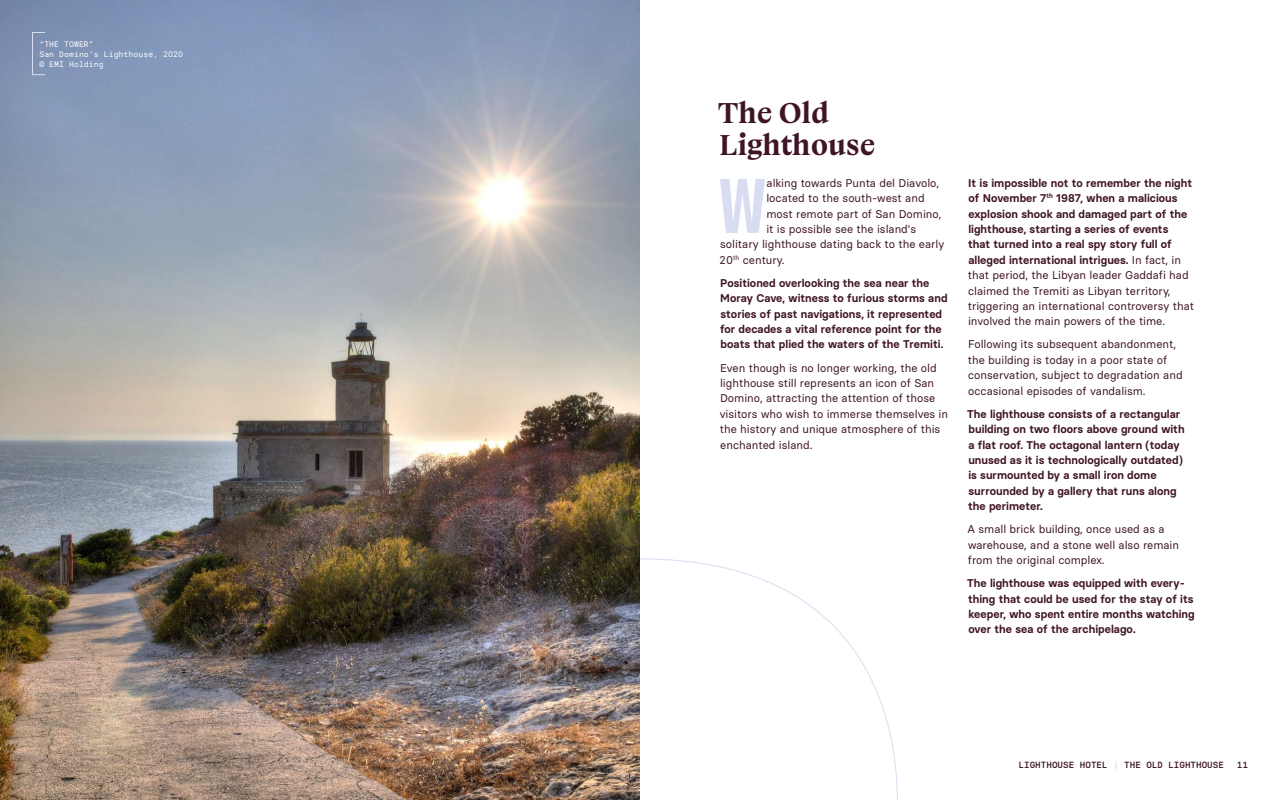
<style>
.page{position:relative;width:1280px;height:800px;background:#fff}
.page>*{position:absolute;margin:0;border:0;box-sizing:border-box;transform-origin:0 0}
.t1{font:600 77.2px "Basier Square Mono";color:#d9ddf1}
.t2{font:700 30.7px/31.9px "Boogy Brut";color:#3f1427}
.t3{font:600 11.2px/15.4px "Basier Square";letter-spacing:.005em;color:#3f1427}
.t4{font:11.2px/15.4px "Basier Square";color:#3f1427}
.t5{font:500 9px "Basier Square Mono";color:#3f1427}
.t6{font:8px/10px "Basier Square Mono";color:#fff}
.s1{font-weight:400}
.s2{color:#d9ddf1}
</style>
<div class="page">
<img style="left:0;top:0;width:640px;height:800px">
<div style="left:32px;top:32px;width:13px;height:43px;border:1px solid #d9ddf1"></div>
<svg style="left:639px;top:558px;width:259px;height:242px"></svg>
<p class="t6" style="left:39px;top:39px;width:145px">“THE TOWER”<br>San Domino's Lighthouse, 2020 © EMI Holding</p>
<h2 class="t2" style="left:717px;top:97px;width:160px">The Old<br>Lighthouse</h2>
<h1 class="t1" style="left:719px;top:158px;width:49px">W</h1>
<p class="t4" style="left:767px;top:175px;width:174px">alking towards Punta del Diavolo,</p>
<p class="t4" style="left:766px;top:190px;width:160px">located to the south-west and</p>
<p class="t4" style="left:766px;top:206px;width:176px">most remote part of San Domino,</p>
<p class="t4" style="left:766px;top:221px;width:151px">it is possible see the island's</p>
<p class="t4" style="left:720px;top:237px;width:226px">solitary lighthouse dating back to the early</p>
<p class="t4" style="left:720px;top:252px;width:66px">20<sup>th</sup> century.</p>
<p class="t3" style="left:720px;top:275px;width:229px">Positioned overlooking the sea near the Moray Cave, witness to furious storms and stories of past navigations, it represented for decades a vital reference point for the boats that plied the waters of the Tremiti.</p>
<p class="t4" style="left:720px;top:360px;width:230px">Even though is no longer working, the old lighthouse still represents an icon of San Domino, attracting the attention of those visitors who wish to immerse themselves in the history and unique atmosphere of this enchanted island.</p>
<p class="t3" style="left:968px;top:175px;width:228px">It is impossible not to remember the night of November 7<sup>th</sup> 1987, when a malicious explosion shook and damaged part of the lighthouse, starting a series of events<br>that turned into a real spy story full of alleged international intrigues. <span class="s1">In fact, in that period, the Libyan leader Gaddafi had claimed the Tremiti as Libyan territory, triggering an international controversy that involved the main powers of the time.</span></p>
<p class="t4" style="left:968px;top:337px;width:216px">Following its subsequent abandonment, the building is today in a poor state of conservation, subject to degradation and occasional episodes of vandalism.</p>
<p class="t3" style="left:967px;top:406px;width:219px">The lighthouse consists of a rectangular building on two floors above ground with a flat roof. The octagonal lantern (today unused as it is technologically outdated) is surmounted by a small iron dome surrounded by a gallery that runs along the perimeter.</p>
<p class="t4" style="left:968px;top:521px;width:213px">A small brick building, once used as a warehouse, and a stone well also remain from the original complex.</p>
<p class="t3" style="left:967px;top:575px;width:229px">The lighthouse was equipped with every&shy;thing that could be used for the stay of its keeper, who spent entire months watching over the sea of the archipelago.</p>
<p class="t5" style="left:1019px;top:759px;width:207px">LIGHTHOUSE HOTEL <span class="s2">|</span> THE OLD LIGHTHOUSE</p>
<p class="t5" style="left:1237px;top:759px;width:13px">11</p>
</div>
